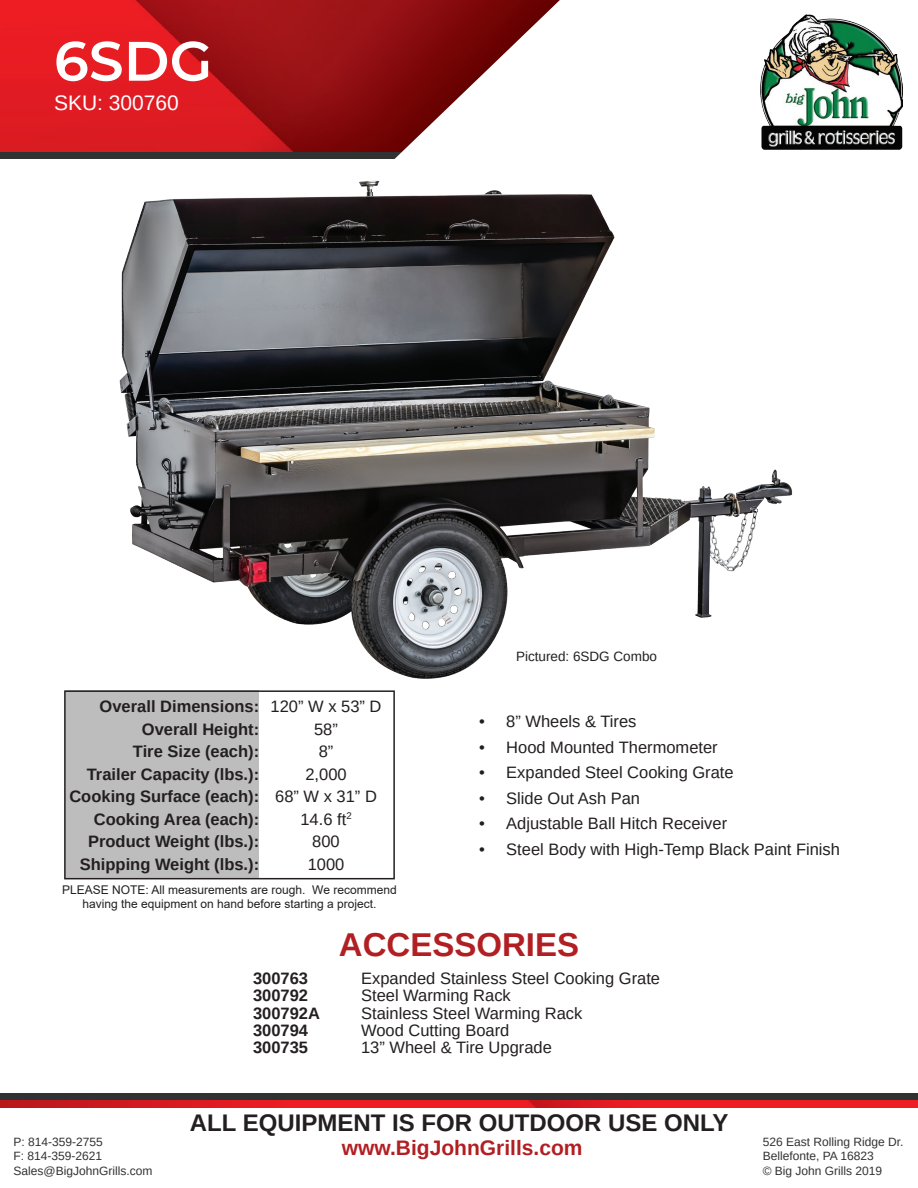
<style>
.page{position:relative;width:918px;height:1188px;background:#fff}
.page>*{position:absolute;margin:0;border:0;box-sizing:border-box;transform-origin:0 0}
.t1{font:600 55.5px "Montserrat";color:#fff}
.t2{font:700 33px "Arimo";color:#b21f23}
.t3{font:700 24px "Arimo";color:#231f20}
.t4{font:700 21px "Arimo";color:#b21f23}
.t5{font:21px "Arimo";color:#fff}
.t6{font:16.5px "Arimo";color:#231f20}
.t7{font:700 16.5px "Arimo";color:#231f20}
.t8{font:13.5px "Arimo";color:#231f20}
.t9{font:12px "Arimo";color:#313232}
.t10{font:12px/14.4px "Arial";color:#231f20;text-align:center}
</style>
<div class="page">
<img style="left:0;top:1100px;width:918px;height:7px">
<div style="left:0;top:1094px;width:918px;height:6px;background:#313232"></div>
<img style="left:0;top:0;width:847px;height:152px">
<img style="left:760px;top:15px;width:142px;height:134px">
<div style="left:66px;top:690px;width:193px;height:189px;background:#bdbdbd"></div>
<div style="left:64px;top:690px;width:331px;height:189px;border:2px solid #231f20"></div>
<div style="left:0;top:152px;width:407px;height:7px;background:#313232"></div>
<svg style="left:392px;top:0;width:190px;height:159px"></svg>
<img style="left:119px;top:180px;width:674px;height:499px">
<p class="t1" style="left:54px;top:22px;width:160px">6SDG</p>
<p class="t5" style="left:54px;top:90px;width:126px">SKU: 300760</p>
<p class="t7" style="left:100px;top:695px;width:161px">Overall Dimensions:</p>
<p class="t7" style="left:142px;top:718px;width:119px">Overall Height:</p>
<p class="t7" style="left:133px;top:740px;width:128px">Tire Size (each):</p>
<p class="t7" style="left:87px;top:763px;width:174px">Trailer Capacity (lbs.):</p>
<p class="t7" style="left:69px;top:785px;width:191px">Cooking Surface (each):</p>
<p class="t7" style="left:94px;top:808px;width:167px">Cooking Area (each):</p>
<p class="t7" style="left:88px;top:830px;width:173px">Product Weight (lbs.):</p>
<p class="t7" style="left:80px;top:853px;width:181px">Shipping Weight (lbs.):</p>
<p class="t6" style="left:271px;top:696px;width:112px">120” W x 53” D</p>
<p class="t6" style="left:314px;top:719px;width:25px">58”</p>
<p class="t6" style="left:319px;top:741px;width:16px">8”</p>
<p class="t6" style="left:305px;top:764px;width:43px">2,000</p>
<p class="t6" style="left:275px;top:786px;width:103px">68” W x 31” D</p>
<p class="t6" style="left:300px;top:809px;width:53px">14.6 ft<sup>2</sup></p>
<p class="t6" style="left:312px;top:831px;width:29px">800</p>
<p class="t6" style="left:308px;top:854px;width:38px">1000</p>
<p class="t10" style="left:62px;top:882px;width:336px">PLEASE NOTE: All measurements are rough. We recommend having the equipment on hand before starting a project.</p>
<p class="t8" style="left:516px;top:648px;width:143px">Pictured: 6SDG Combo</p>
<p class="t6" style="left:479px;top:711px;width:159px">• 8” Wheels &amp; Tires</p>
<p class="t6" style="left:479px;top:737px;width:240px">• Hood Mounted Thermometer</p>
<p class="t6" style="left:479px;top:762px;width:256px">• Expanded Steel Cooking Grate</p>
<p class="t6" style="left:479px;top:788px;width:162px">• Slide Out Ash Pan</p>
<p class="t6" style="left:479px;top:813px;width:249px">• Adjustable Ball Hitch Receiver</p>
<p class="t6" style="left:479px;top:839px;width:362px">• Steel Body with High-Temp Black Paint Finish</p>
<p class="t2" style="left:339px;top:921px;width:242px">ACCESSORIES</p>
<p class="t9" style="left:14px;top:1134px;width:91px">P: 814-359-2755</p>
<p class="t9" style="left:14px;top:1148px;width:90px">F: 814-359-2621</p>
<p class="t9" style="left:14px;top:1163px;width:140px">Sales@BigJohnGrills.com</p>
<p class="t7" style="left:253px;top:967px;width:57px">300763</p>
<p class="t6" style="left:361px;top:968px;width:300px">Expanded Stainless Steel Cooking Grate</p>
<p class="t7" style="left:253px;top:984px;width:57px">300792</p>
<p class="t6" style="left:361px;top:985px;width:151px">Steel Warming Rack</p>
<p class="t7" style="left:253px;top:1001px;width:68px">300792A</p>
<p class="t6" style="left:361px;top:1002px;width:223px">Stainless Steel Warming Rack</p>
<p class="t7" style="left:253px;top:1019px;width:57px">300794</p>
<p class="t6" style="left:361px;top:1020px;width:150px">Wood Cutting Board</p>
<p class="t7" style="left:253px;top:1036px;width:57px">300735</p>
<p class="t6" style="left:361px;top:1037px;width:192px">13” Wheel &amp; Tire Upgrade</p>
<p class="t3" style="left:190px;top:1106px;width:540px">ALL EQUIPMENT IS FOR OUTDOOR USE ONLY</p>
<p class="t4" style="left:342px;top:1134px;width:242px">www.BigJohnGrills.com</p>
<p class="t9" style="left:763px;top:1134px;width:142px">526 East Rolling Ridge Dr.</p>
<p class="t9" style="left:763px;top:1148px;width:113px">Bellefonte, PA 16823</p>
<p class="t9" style="left:763px;top:1163px;width:121px">© Big John Grills 2019</p>
</div>
